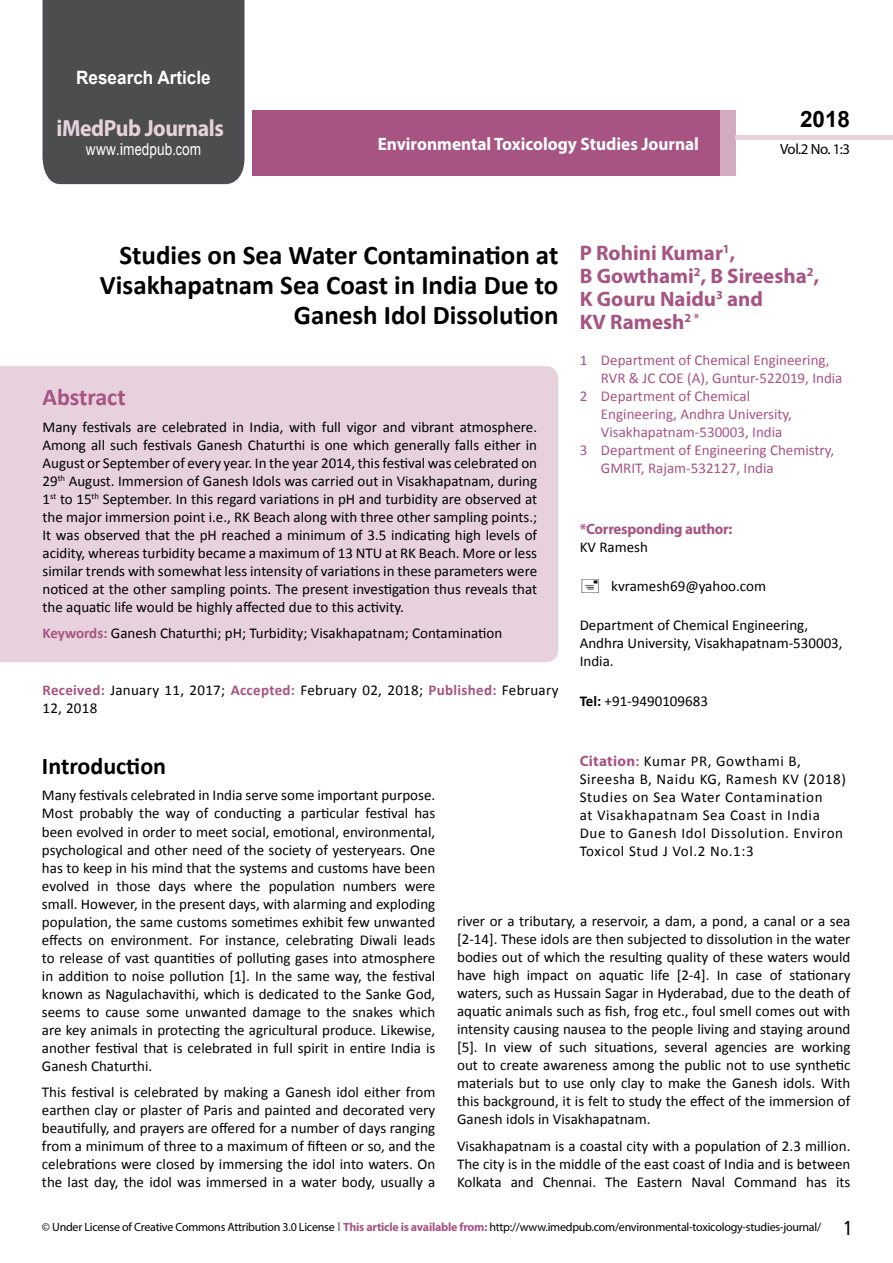
<style>
.page{position:relative;width:893px;height:1263px;background:#fff}
.page>*{position:absolute;margin:0;border:0;box-sizing:border-box;transform-origin:0 0}
.t1{font:700 27px/29.7px "Calibri";color:#000;text-align:right}
.t2{font:25.5px "Tunga";color:#000}
.t3{font:700 24px "Calibri";color:#000}
.t4{font:700 24px "Calibri";color:#a75483}
.t5{font:700 23.4px "Myriad Pro";letter-spacing:-.02em;color:#e6d1dd;scale:.93 1}
.t6{font:700 22.5px "Arial";color:#000}
.t7{font:700 21px/23.1px "Myriad Pro";color:#a55483}
.t8{font:700 18.45px "Arial";color:#fff;scale:.93 1}
.t9{font:700 18px "Myriad Pro";color:#fff;scale:.96 1}
.t10{font:16.5px "Arial";letter-spacing:.01em;color:#fff;scale:.83 1}
.t11{font:15px/18px "Calibri";color:#000;text-align:justify}
.t12{font:15px "Calibri";color:#a75483}
.t13{font:15px/18px "Calibri";letter-spacing:.04em;color:#000}
.t14{font:15px/18.8px "Calibri";letter-spacing:.02em;color:#000}
.t15{font:700 15px "Myriad Pro";letter-spacing:-.02em;color:#a75483}
.t16{font:14.85px "Myriad Pro";color:#000}
.t17{font:12px "Myriad Pro";letter-spacing:-.02em;color:#000}
.s1{font-family:"Calibri"}
.s2{font-weight:700;color:#a75483}
.s3{font-weight:700}
.s4{font-family:"Myriad Pro";font-weight:700;color:#a75483}
.s5{font-family:"Tunga"}
</style>
<div class="page">
<div style="left:252px;top:110px;width:469px;height:66px;background:#a75483"></div>
<div style="left:720px;top:110px;width:16px;height:66px;background:#d2aac1"></div>
<div style="left:43px;top:0;width:201px;height:184px;background:#4c4d4f"></div>
<div style="left:736px;top:135px;width:157px;height:5px;background:#e6d1dd"></div>
<div style="left:0;top:366px;width:558px;height:296px;background:#e6d1dd"></div>
<p class="t8" style="left:76px;top:65px;width:146px">Research Article</p>
<h3 class="t5" style="left:57px;top:113px;width:181px">iMedPub Journals</h3>
<p class="t10" style="left:86px;top:139px;width:140px">www<span class="s1">.</span>imedpub<span class="s1">.</span>com</p>
<p class="t9" style="left:378px;top:132px;width:336px">Environmental Toxicology Studies Journal</p>
<h3 class="t6" style="left:800px;top:104px;width:52px">2018</h3>
<p class="t16" style="left:780px;top:140px;width:71px">Vol.2 No. 1:3</p>
<h1 class="t1" style="left:100px;top:240px;width:460px">Studies on Sea Water Contamination at<br>Visakhapatnam Sea Coast in India Due to<br>Ganesh Idol Dissolution</h1>
<h3 class="t4" style="left:43px;top:382px;width:85px">Abstract</h3>
<p class="t11" style="left:43px;top:418px;width:496px">Many festivals are celebrated in India, with full vigor and vibrant atmosphere.<br>Among all such festivals Ganesh Chaturthi is one which generally falls either in August or September of every year. In the year 2014, this festival was celebrated on 29<sup>th</sup> August. Immersion of Ganesh Idols was carried out in Visakhapatnam, during 1<sup>st</sup> to 15<sup>th</sup> September. In this regard variations in pH and turbidity are observed at the major immersion point i.e., RK Beach along with three other sampling points.; It was observed that the pH reached a minimum of 3.5 indicating high levels of acidity, whereas turbidity became a maximum of 13 NTU at RK Beach. More or less similar trends with somewhat less intensity of variations in these parameters were noticed at the other sampling points. The present investigation thus reveals that the aquatic life would be highly affected due to this activity.</p>
<p class="t11" style="left:43px;top:624px;width:461px"><span class="s2">Keywords:</span> Ganesh Chaturthi; pH; Turbidity; Visakhapatnam; Contamination</p>
<p class="t14" style="left:43px;top:680px;width:517px"><span class="s2">Received:</span> January 11, 2017; <span class="s2">Accepted:</span> February 02, 2018; <span class="s2">Published:</span> February<br>12, 2018</p>
<h3 class="t7" style="left:580px;top:241px;width:241px">P Rohini Kumar<sup>1</sup>,<br>B Gowthami<sup>2</sup>, B Sireesha<sup>2</sup>,<br>K Gouru Naidu<sup>3</sup> and<br>KV Ramesh<sup>2</sup> <sup>*</sup></h3>
<p class="t12" style="left:580px;top:351px;width:251px">1 Department of Chemical Engineering,</p>
<p class="t12" style="left:601px;top:369px;width:243px">RVR &amp; JC COE (A), Guntur-522019, India</p>
<p class="t12" style="left:580px;top:387px;width:172px">2 Department of Chemical</p>
<p class="t12" style="left:601px;top:405px;width:193px">Engineering, Andhra University,</p>
<p class="t12" style="left:601px;top:423px;width:183px">Visakhapatnam-530003, India</p>
<p class="t12" style="left:580px;top:441px;width:256px">3 Department of Engineering Chemistry,</p>
<p class="t12" style="left:601px;top:459px;width:174px">GMRIT, Rajam-532127, India</p>
<p class="t15" style="left:580px;top:519px;width:154px">*Corresponding author:</p>
<p class="t11" style="left:580px;top:538px;width:70px">KV Ramesh</p>
<p class="t11" style="left:611px;top:577px;width:156px">kvramesh69@yahoo.com</p>
<p class="t11" style="left:580px;top:616px;width:264px;text-align:left">Department of Chemical Engineering,<br>Andhra University, Visakhapatnam-530003,<br>India.</p>
<p class="t11" style="left:580px;top:692px;width:130px"><span class="s3">Tel:</span> +91-9490109683</p>
<h3 class="t3" style="left:42px;top:751px;width:126px">Introduction</h3>
<p class="t11" style="left:42px;top:786px;width:395px">Many festivals celebrated in India serve some important purpose.<br>Most probably the way of conducting a particular festival has been evolved in order to meet social, emotional, environmental, psychological and other need of the society of yesteryears. One has to keep in his mind that the systems and customs have been evolved in those days where the population numbers were small. However, in the present days, with alarming and exploding population, the same customs sometimes exhibit few unwanted effects on environment. For instance, celebrating Diwali leads to release of vast quantities of polluting gases into atmosphere in addition to noise pollution [1]. In the same way, the festival known as Nagulachavithi, which is dedicated to the Sanke God, seems to cause some unwanted damage to the snakes which are key animals in protecting the agricultural produce. Likewise, another festival that is celebrated in full spirit in entire India is Ganesh Chaturthi.</p>
<p class="t11" style="left:42px;top:1083px;width:395px">This festival is celebrated by making a Ganesh idol either from earthen clay or plaster of Paris and painted and decorated very beautifully, and prayers are offered for a number of days ranging from a minimum of three to a maximum of fifteen or so, and the celebrations were closed by immersing the idol into waters. On the last day, the idol was immersed in a water body, usually a</p>
<p class="t13" style="left:580px;top:752px;width:268px"><span class="s4">Citation</span><span class="s2">:</span> Kumar PR, Gowthami B, Sireesha B, Naidu KG, Ramesh KV (2018)<br>Studies on Sea Water Contamination<br>at Visakhapatnam Sea Coast in India Due to Ganesh Idol Dissolution. Environ Toxicol Stud J Vol.2 No.1:3</p>
<p class="t11" style="left:457px;top:912px;width:395px">river or a tributary, a reservoir, a dam, a pond, a canal or a sea [2-14]. These idols are then subjected to dissolution in the water bodies out of which the resulting quality of these waters would have high impact on aquatic life [2-4]. In case of stationary waters, such as Hussain Sagar in Hyderabad, due to the death of aquatic animals such as fish, frog etc., foul smell comes out with intensity causing nausea to the people living and staying around [5]. In view of such situations, several agencies are working out to create awareness among the public not to use synthetic materials but to use only clay to make the Ganesh idols. With this background, it is felt to study the effect of the immersion of Ganesh idols in Visakhapatnam.</p>
<p class="t11" style="left:457px;top:1137px;width:395px">Visakhapatnam is a coastal city with a population of 2.3 million.<br>The city is in the middle of the east coast of India and is between Kolkata and Chennai. The Eastern Naval Command has its</p>
<p class="t17" style="left:42px;top:1220px;width:781px">© Under License of Creative Commons Attribution 3.0 License <span class="s5">|</span> <span class="s2">This article is available from:</span> http://www.imedpub.com/environmental-toxicology-studies-journal/</p>
<h2 class="t2" style="left:844px;top:1211px;width:9px">1</h2>
</div>
